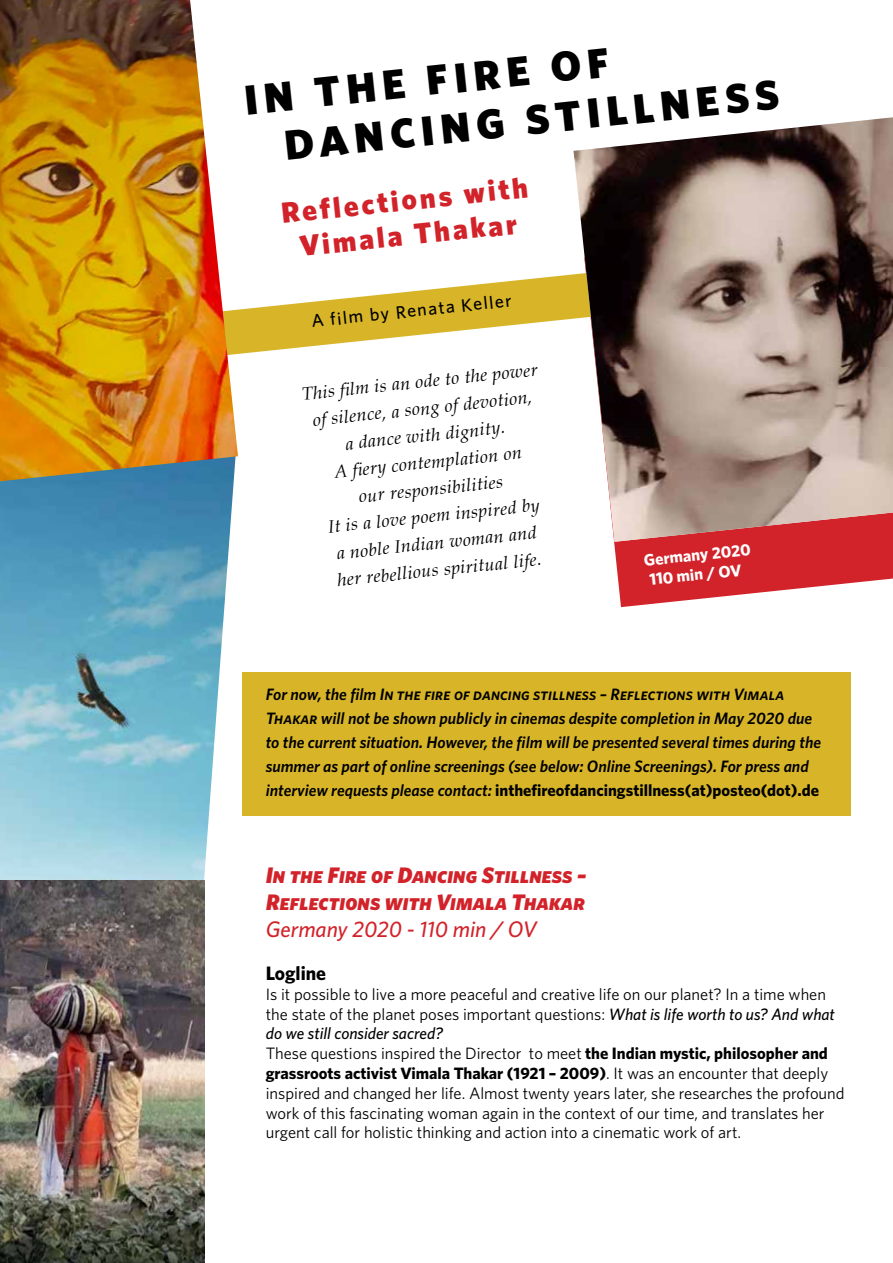
<style>
.page{position:relative;width:893px;height:1263px;background:#fff}
.page>*{position:absolute;margin:0;border:0;box-sizing:border-box;transform-origin:0 0}
.t1{font:900 42px/49.5px "Whitney";color:#000}
.t2{font:900 29.1px/35px "Whitney";color:#d2232a;text-align:center}
.t3{font:22.5px/27px "Whitney Black Italic SC";color:#d2232a}
.t4{font:italic 500 22.5px "Whitney";color:#d2232a}
.t5{font:700 19.5px "Whitney";color:#000}
.t6{font:italic 18px/27px "Book Antiqua";color:#000;text-align:center}
.t7{font:500 18px "Whitney";color:#000}
.t8{font:16.5px/19.8px "Whitney";color:#000}
.t9{font:italic 600 16.5px/24px "Whitney";color:#000}
.t10{font:16.5px "Whitney Semibold Italic SC";color:#000}
.t11{font:700 16.5px/19.8px "Whitney";color:#fff}
.s1{font-family:"Whitney";font-weight:600;font-style:italic}
.s2{font-family:"Whitney Semibold Italic SC";font-weight:400;font-style:normal}
.s3{font-weight:700;font-style:normal}
.s4{font-weight:500;font-style:italic}
.s5{font-weight:700}
</style>
<div class="page">
<div style="left:242px;top:672px;width:608px;height:143px;background:#d8b528"></div>
<svg style="left:614px;top:542px;width:279px;height:65px;fill:#d2232a"></svg>
<img style="left:0;top:481px;width:234px;height:417px">
<svg style="left:238px;top:274px;width:335px;height:80px;fill:#d8b528"></svg>
<img style="left:0;top:0;width:238px;height:481px">
<img style="left:573px;top:117px;width:320px;height:425px">
<img style="left:0;top:880px;width:204px;height:383px">
<h1 class="t1" style="left:277px;top:71px;width:498px;text-indent:-35px;rotate:-6deg">IN THE FIRE OF<br>DANCING STILLNESS</h1>
<h2 class="t2" style="left:279px;top:195px;width:249px;rotate:-6deg">Reflections with<br>Vimala Thakar</h2>
<p class="t7" style="left:310px;top:310px;width:203px;rotate:-6deg">A film by Renata Keller</p>
<p class="t6" style="left:300px;top:380px;width:238px;rotate:-6deg">This fi lm is an ode to the power of silence, a song of devotion,<br>a dance with dignity.<br>A fi ery contemplation on<br>our responsibilities<br>It is a love poem inspired by<br>a noble Indian woman and<br>her rebellious spiritual life.</p>
<p class="t11" style="left:643px;top:550px;width:109px;rotate:-6deg">Germany 2020<br>110 min / OV</p>
<p class="t10" style="left:266px;top:685px;width:520px"><span class="s1">For now, the film</span> In the fire of dancing stillness – Reflections with Vimala</p>
<p class="t9" style="left:266px;top:706px;width:557px"><span class="s2">Thakar</span> will not be shown publicly in cinemas despite completion in May 2020 due to the current situation. However, the film will be presented several times during the summer as part of online screenings (see below: Online Screenings). For press and interview requests please contact: <span class="s3">inthefireofdancingstillness(at)posteo(dot).de</span></p>
<h3 class="t3" style="left:266px;top:861px;width:322px">In the Fire of Dancing Stillness –<br>Reflections with Vimala Thakar</h3>
<h3 class="t4" style="left:266px;top:915px;width:273px">Germany 2020 - 110 min / OV</h3>
<p class="t5" style="left:266px;top:961px;width:62px">Logline</p>
<p class="t8" style="left:266px;top:984px;width:580px">Is it possible to live a more peaceful and creative life on our planet? In a time when the state of the planet poses important questions: <span class="s4">What is life worth to us? And what do we still consider sacred?<br></span>These questions inspired the Director to meet <span class="s5">the Indian mystic, philosopher and grassroots activist Vimala Thakar (1921 – 2009)</span>. It was an encounter that deeply inspired and changed her life. Almost twenty years later, she researches the profound work of this fascinating woman again in the context of our time, and translates her urgent call for holistic thinking and action into a cinematic work of art.</p>
</div>
